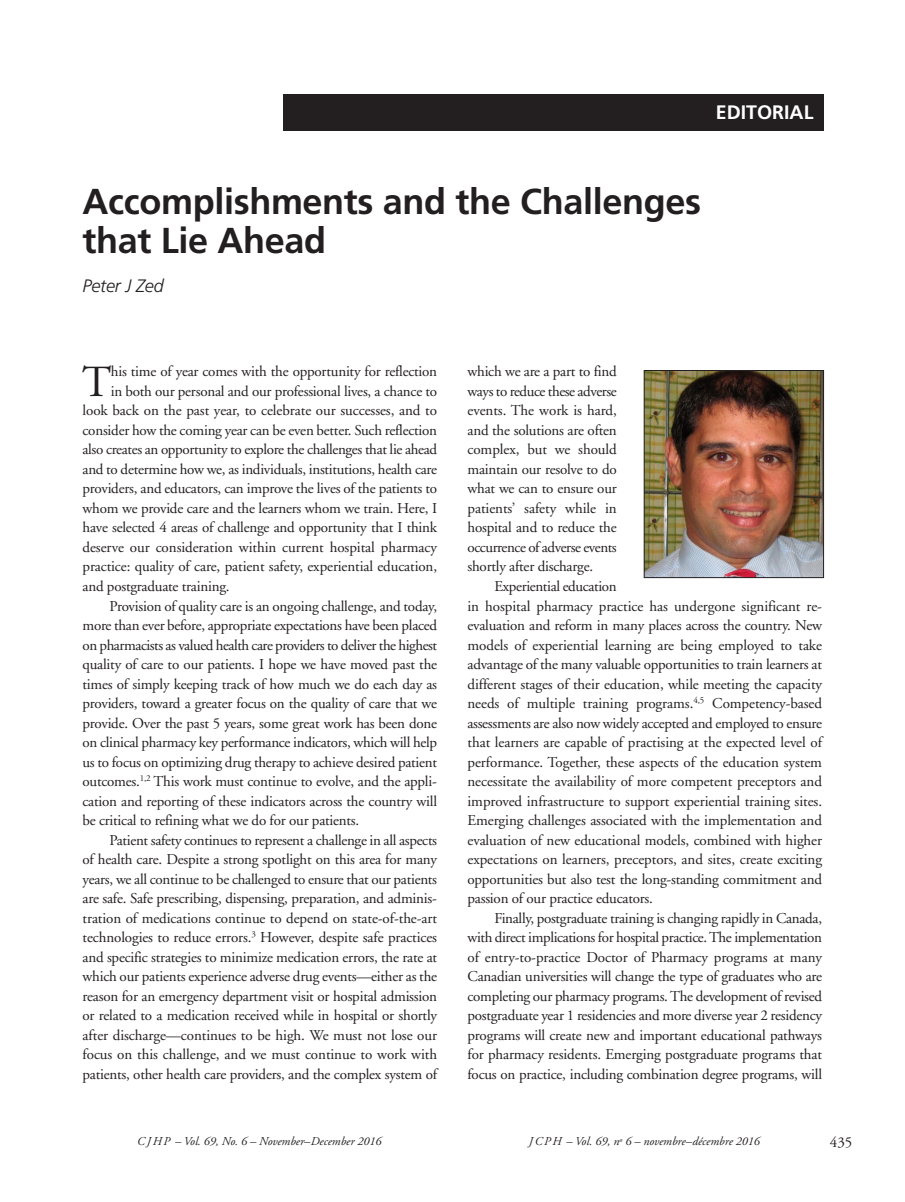
<style>
.page{position:relative;width:905px;height:1202px;background:#fff}
.page>*{position:absolute;margin:0;border:0;box-sizing:border-box;transform-origin:0 0}
.t1{font:44.4px "Adobe Garamond";color:#231f20}
.t2{font:700 36px/39px "Frutiger";letter-spacing:-.01em;color:#231f20}
.t3{font:700 19.5px "Frutiger";color:#fff}
.t4{font:italic 300 18px "Frutiger";letter-spacing:-.01em;color:#231f20}
.t5{font:15px/19.5px "Adobe Garamond";letter-spacing:-.015em;color:#231f20;text-align:justify}
.t6{font:italic 12px "Adobe Garamond";color:#231f20}
</style>
<div class="page">
<div style="left:284px;top:94px;width:540px;height:36px;background:#231f20"></div>
<img style="left:645px;top:372px;width:177px;height:204px">
<div style="left:643px;top:370px;width:181px;height:208px;border:1px solid #231f20"></div>
<h3 class="t3" style="left:715px;top:105px;width:99px">EDITORIAL</h3>
<h2 class="t2" style="left:82px;top:185px;width:620px">Accomplishments and the Challenges that Lie Ahead</h2>
<p class="t4" style="left:82px;top:278px;width:83px">Peter J Zed</p>
<h1 class="t1" style="left:82px;top:364px;width:31px">T</h1>
<p class="t5" style="left:111px;top:363px;width:328px">his time of year comes with the opportunity for reflection</p>
<p class="t5" style="left:111px;top:383px;width:328px">in both our personal and our professional lives, a chance to</p>
<p class="t5" style="left:82px;top:402px;width:356px">look back on the past year, to celebrate our successes, and to</p>
<p class="t5" style="left:82px;top:422px;width:356px">consider how the coming year can be even better. Such reflection</p>
<p class="t5" style="left:82px;top:441px;width:356px">also creates an opportunity to explore the challenges that lie ahead</p>
<p class="t5" style="left:82px;top:461px;width:356px">and to determine how we, as individuals, institutions, health care</p>
<p class="t5" style="left:82px;top:480px;width:356px">providers, and educators, can improve the lives of the patients to</p>
<p class="t5" style="left:82px;top:500px;width:356px">whom we provide care and the learners whom we train. Here, I</p>
<p class="t5" style="left:82px;top:519px;width:356px">have selected 4 areas of challenge and opportunity that I think</p>
<p class="t5" style="left:82px;top:539px;width:356px">deserve our consideration within current hospital pharmacy</p>
<p class="t5" style="left:82px;top:558px;width:356px">practice: quality of care, patient safety, experiential education,</p>
<p class="t5" style="left:82px;top:578px;width:148px">and postgraduate training.</p>
<p class="t5" style="left:109px;top:597px;width:329px">Provision of quality care is an ongoing challenge, and today,</p>
<p class="t5" style="left:82px;top:617px;width:356px">more than ever before, appropriate expectations have been placed</p>
<p class="t5" style="left:82px;top:636px;width:356px">on pharmacists as valued health care providers to deliver the highest</p>
<p class="t5" style="left:82px;top:656px;width:356px">quality of care to our patients. I hope we have moved past the</p>
<p class="t5" style="left:82px;top:675px;width:356px">times of simply keeping track of how much we do each day as</p>
<p class="t5" style="left:82px;top:695px;width:356px">providers, toward a greater focus on the quality of care that we</p>
<p class="t5" style="left:82px;top:714px;width:356px">provide. Over the past 5 years, some great work has been done</p>
<p class="t5" style="left:82px;top:734px;width:356px">on clinical pharmacy key performance indicators, which will help</p>
<p class="t5" style="left:82px;top:753px;width:356px">us to focus on optimizing drug therapy to achieve desired patient</p>
<p class="t5" style="left:82px;top:773px;width:356px">outcomes.<sup>1,2</sup> This work must continue to evolve, and the appli-</p>
<p class="t5" style="left:82px;top:792px;width:356px">cation and reporting of these indicators across the country will</p>
<p class="t5" style="left:82px;top:812px;width:278px">be critical to refining what we do for our patients.</p>
<p class="t5" style="left:109px;top:831px;width:329px">Patient safety continues to represent a challenge in all aspects</p>
<p class="t5" style="left:83px;top:851px;width:356px">of health care. Despite a strong spotlight on this area for many</p>
<p class="t5" style="left:83px;top:870px;width:356px">years, we all continue to be challenged to ensure that our patients</p>
<p class="t5" style="left:83px;top:890px;width:356px">are safe. Safe prescribing, dispensing, preparation, and adminis-</p>
<p class="t5" style="left:83px;top:909px;width:356px">tration of medications continue to depend on state-of-the-art</p>
<p class="t5" style="left:83px;top:929px;width:356px">technologies to reduce errors.<sup>3</sup> However, despite safe practices</p>
<p class="t5" style="left:83px;top:948px;width:356px">and specific strategies to minimize medication errors, the rate at</p>
<p class="t5" style="left:82px;top:968px;width:356px">which our patients experience adverse drug events—either as the</p>
<p class="t5" style="left:82px;top:987px;width:356px">reason for an emergency department visit or hospital admission</p>
<p class="t5" style="left:82px;top:1007px;width:356px">or related to a medication received while in hospital or shortly</p>
<p class="t5" style="left:82px;top:1026px;width:356px">after discharge—continues to be high. We must not lose our</p>
<p class="t5" style="left:82px;top:1046px;width:356px">focus on this challenge, and we must continue to work with</p>
<p class="t5" style="left:82px;top:1065px;width:356px">patients, other health care providers, and the complex system of</p>
<p class="t5" style="left:467px;top:363px;width:151px">which we are a part to find ways to reduce these adverse events. The work is hard, and the solutions are often complex, but we should maintain our resolve to do what we can to ensure our patients’ safety while in hospital and to reduce the occurrence of adverse events shortly after discharge.</p>
<p class="t5" style="left:467px;top:578px;width:356px;text-align:left;text-indent:27px">Experiential education<br>in hospital pharmacy practice has undergone significant re&shy;evaluation and reform in many places across the country. New models of experiential learning are being employed to take advantage of the many valuable opportunities to train learners at different stages of their education, while meeting the capacity needs of multiple training programs.<sup>4,5</sup> Competency-based assessments are also now widely accepted and employed to ensure that learners are capable of practising at the expected level of performance. Together, these aspects of the education system necessitate the availability of more competent preceptors and improved infrastructure to support experiential training sites.<br>Emerging challenges associated with the implementation and evaluation of new educational models, combined with higher expectations on learners, preceptors, and sites, create exciting opportunities but also test the long-standing commitment and passion of our practice educators.</p>
<p class="t5" style="left:467px;top:909px;width:356px;text-indent:27px">Finally, postgraduate training is changing rapidly in Canada, with direct implications for hospital practice.The implementation of entry-to-practice Doctor of Pharmacy programs at many Canadian universities will change the type of graduates who are completing our pharmacy programs.The development of revised postgraduate year 1 residencies and more diverse year 2 residency programs will create new and important educational pathways for pharmacy residents. Emerging postgraduate programs that focus on practice, including combination degree programs, will</p>
<p class="t6" style="left:137px;top:1136px;width:246px">CJHP – Vol. 69, No. 6 – November–December 2016</p>
<p class="t6" style="left:529px;top:1136px;width:232px">JCPH – Vol. 69, n<sup>o</sup> 6 – novembre–décembre 2016</p>
<p class="t5" style="left:830px;top:1133px;width:24px">435</p>
</div>
